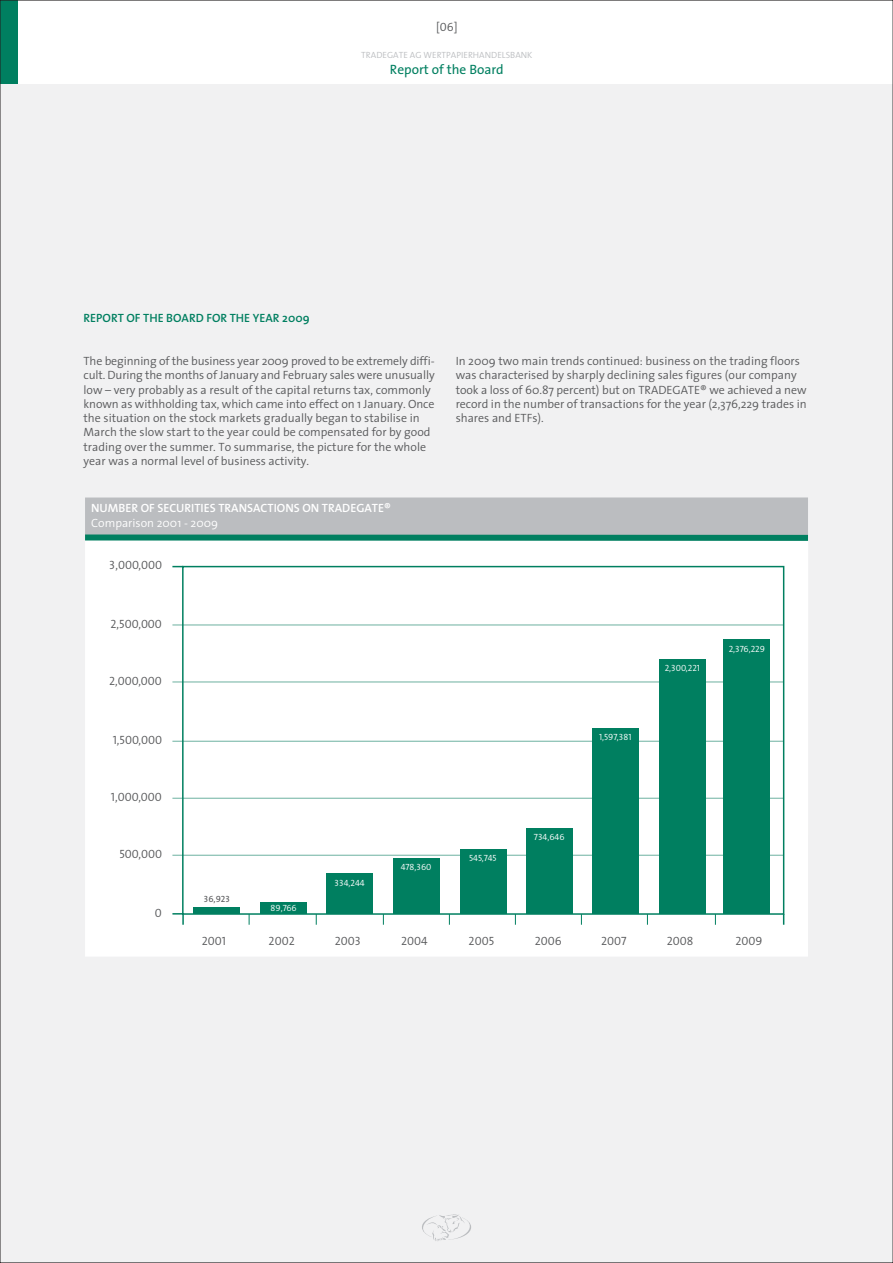
<style>
.page{position:relative;width:893px;height:1263px;background:#fff}
.page>*{position:absolute;margin:0;border:0;box-sizing:border-box;transform-origin:0 0}
.t1{font:13.5px "The Sans";color:#007f60}
.t2{font:300 12px/14.2px "The Sans";color:#58595b}
.t3{font:12px "The Sans Semi Light Caps";color:#58595b}
.t4{font:600 12px "The Sans";color:#fff}
.t5{font:600 12px "The Sans";color:#007f60}
.t6{font:300 12px "The Sans";color:#fff}
.t7{font:9px "The Sans Semi Light Caps";color:#fff}
.t8{font:300 9px "The Sans";color:#bbbdc0}
.t9{font:9px "The Sans Caps";color:#58595b}
</style>
<div class="page">
<div style="left:0;top:0;width:17px;height:106px;background:#007f60"></div>
<div style="left:0;top:85px;width:893px;height:1178px;background:#f1f1f2"></div>
<svg style="left:422px;top:1214px;width:49px;height:27px"></svg>
<div style="left:85px;top:538px;width:723px;height:419px;background:#fff"></div>
<div style="left:85px;top:497px;width:723px;height:38px;background:#bbbdc0"></div>
<hr style="left:172px;top:855px;width:612px;height:1px;background:#6cb1a0">
<hr style="left:172px;top:798px;width:612px;height:1px;background:#6cb1a0">
<hr style="left:172px;top:741px;width:612px;height:1px;background:#6cb1a0">
<hr style="left:172px;top:682px;width:612px;height:1px;background:#6cb1a0">
<div style="left:194px;top:908px;width:46px;height:6px;background:#007f60"></div>
<div style="left:260px;top:902px;width:47px;height:12px;background:#007f60"></div>
<div style="left:326px;top:874px;width:47px;height:40px;background:#007f60"></div>
<div style="left:393px;top:859px;width:47px;height:55px;background:#007f60"></div>
<div style="left:460px;top:849px;width:46px;height:65px;background:#007f60"></div>
<div style="left:526px;top:828px;width:47px;height:86px;background:#007f60"></div>
<div style="left:592px;top:728px;width:47px;height:186px;background:#007f60"></div>
<div style="left:659px;top:659px;width:47px;height:255px;background:#007f60"></div>
<svg style="left:172px;top:913px;width:12px;height:12px"></svg>
<div style="left:723px;top:640px;width:47px;height:274px;background:#007f60"></div>
<hr style="left:172px;top:625px;width:612px;height:1px;background:#6cb1a0">
<div style="left:182px;top:566px;width:602px;height:349px;border:2px solid #007f60"></div>
<div style="left:85px;top:535px;width:723px;height:6px;background:#007f60"></div>
<p class="t3" style="left:436px;top:20px;width:23px">[06]</p>
<p class="t8" style="left:361px;top:52px;width:173px">TRADEGATE AG WERTPAPIERHANDELSBANK</p>
<p class="t1" style="left:390px;top:65px;width:115px">Report of the Board</p>
<p class="t5" style="left:84px;top:314px;width:228px">REPORT OF THE BOARD FOR THE YEAR 2009</p>
<p class="t2" style="left:84px;top:355px;width:353px">The beginning of the business year 2009 proved to be extremely diffi&shy;cult. During the months of January and February sales were unusually low – very probably as a result of the capital returns tax, commonly known as withholding tax, which came into effect on 1 January. Once the situation on the stock markets gradually began to stabilise in March the slow start to the year could be compensated for by good trading over the summer. To summarise, the picture for the whole year was a normal level of business activity.</p>
<p class="t2" style="left:456px;top:355px;width:353px">In 2009 two main trends continued: business on the trading floors was characterised by sharply declining sales figures (our company took a loss of 60.87 percent) but on TRADEGATE® we achieved a new record in the number of transactions for the year (2,376,229 trades in shares and ETFs).</p>
<p class="t4" style="left:91px;top:504px;width:301px">NUMBER OF SECURITIES TRANSACTIONS ON TRADEGATE®</p>
<p class="t6" style="left:91px;top:519px;width:128px">Comparison 2001 - 2009</p>
<p class="t3" style="left:109px;top:558px;width:54px">3,000,000</p>
<p class="t3" style="left:111px;top:617px;width:53px">2,500,000</p>
<p class="t3" style="left:109px;top:674px;width:54px">2,000,000</p>
<p class="t3" style="left:113px;top:733px;width:51px">1,500,000</p>
<p class="t3" style="left:111px;top:790px;width:52px">1,000,000</p>
<p class="t3" style="left:119px;top:847px;width:44px">500,000</p>
<p class="t3" style="left:155px;top:906px;width:8px">0</p>
<p class="t7" style="left:599px;top:732px;width:34px">1,597,381</p>
<p class="t7" style="left:665px;top:663px;width:37px">2,300,221</p>
<p class="t7" style="left:729px;top:643px;width:38px">2,376,229</p>
<p class="t9" style="left:204px;top:894px;width:27px">36,923</p>
<p class="t7" style="left:271px;top:903px;width:28px">89,766</p>
<p class="t7" style="left:335px;top:877px;width:32px">334,244</p>
<p class="t7" style="left:401px;top:862px;width:32px">478,360</p>
<p class="t7" style="left:469px;top:852px;width:29px">545,745</p>
<p class="t7" style="left:534px;top:831px;width:32px">734,646</p>
<p class="t3" style="left:202px;top:934px;width:26px">2001</p>
<p class="t3" style="left:269px;top:934px;width:28px">2002</p>
<p class="t3" style="left:335px;top:934px;width:28px">2003</p>
<p class="t3" style="left:401px;top:934px;width:28px">2004</p>
<p class="t3" style="left:469px;top:934px;width:27px">2005</p>
<p class="t3" style="left:535px;top:934px;width:28px">2006</p>
<p class="t3" style="left:601px;top:934px;width:27px">2007</p>
<p class="t3" style="left:667px;top:934px;width:28px">2008</p>
<p class="t3" style="left:735px;top:934px;width:28px">2009</p>
</div>
